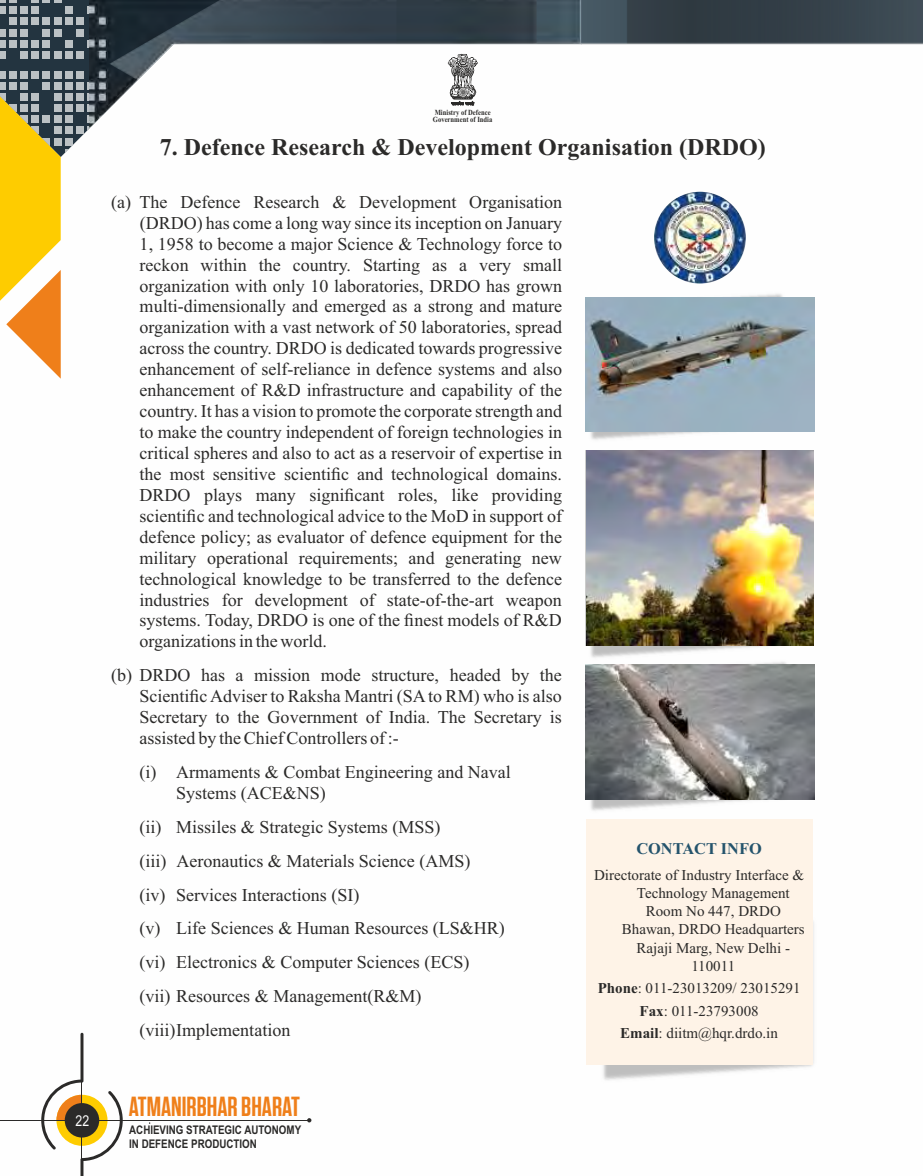
<style>
.page{position:relative;width:923px;height:1176px;background:#fff}
.page>*{position:absolute;margin:0;border:0;box-sizing:border-box;transform-origin:0 0}
.t1{font:600 27.6px "Tungsten";color:#ef7f1a}
.t2{font:700 24px "Times New Roman";color:#2b2a29}
.t3{font:18px/21px "Times New Roman";color:#2b2a29;text-align:justify}
.t4{font:700 16.35px "Times New Roman";color:#24536c}
.t5{font:15px "Times New Roman";color:#2b2a29}
.t6{font:15px "Arial Narrow";color:#fefefe}
.t7{font:700 11.85px/13.6px "Arial Narrow";color:#2b2a29}
.t8{font:700 7.8px/7.2px "Times New Roman";color:#2b2a29;scale:.85 1}
.s1{font-weight:700}
</style>
<div class="page">
<hr style="left:0;top:1120px;width:309px;height:1px;background:#2b2a29">
<svg style="left:307px;top:1118px;width:4px;height:4px"></svg>
<svg style="left:41px;top:1033px;width:82px;height:143px"></svg>
<div style="left:65px;top:1103px;width:34px;height:34px;background:#2b2a29;border-radius:50%"></div>
<svg style="left:0;top:0;width:89px;height:157px;background:#354550"></svg>
<div style="left:0;top:51px;width:6px;height:8px;background:#bbc1c4"></div>
<div style="left:0;top:40px;width:6px;height:8px;background:#bbc1c4"></div>
<div style="left:0;top:29px;width:6px;height:7px;background:#bbc1c4"></div>
<div style="left:0;top:6px;width:6px;height:8px;background:#bbc1c4"></div>
<div style="left:9px;top:40px;width:8px;height:8px;background:#bbc1c4"></div>
<div style="left:9px;top:29px;width:8px;height:7px;background:#bbc1c4"></div>
<div style="left:9px;top:18px;width:8px;height:7px;background:#bbc1c4"></div>
<div style="left:9px;top:6px;width:8px;height:8px;background:#bbc1c4"></div>
<div style="left:20px;top:51px;width:8px;height:8px;background:#bbc1c4"></div>
<div style="left:20px;top:40px;width:8px;height:8px;background:#bbc1c4"></div>
<div style="left:20px;top:29px;width:8px;height:7px;background:#bbc1c4"></div>
<div style="left:20px;top:18px;width:8px;height:7px;background:#bbc1c4"></div>
<div style="left:20px;top:6px;width:8px;height:8px;background:#bbc1c4"></div>
<div style="left:31px;top:51px;width:8px;height:8px;background:#bbc1c4"></div>
<div style="left:31px;top:40px;width:8px;height:8px;background:#bbc1c4"></div>
<div style="left:31px;top:18px;width:8px;height:7px;background:#bbc1c4"></div>
<div style="left:31px;top:6px;width:8px;height:8px;background:#bbc1c4"></div>
<div style="left:43px;top:51px;width:7px;height:8px;background:#bbc1c4"></div>
<div style="left:43px;top:40px;width:7px;height:8px;background:#bbc1c4"></div>
<div style="left:43px;top:29px;width:7px;height:7px;background:#bbc1c4"></div>
<div style="left:43px;top:18px;width:7px;height:7px;background:#bbc1c4"></div>
<div style="left:54px;top:51px;width:7px;height:8px;background:#bbc1c4"></div>
<div style="left:54px;top:29px;width:7px;height:7px;background:#bbc1c4"></div>
<div style="left:54px;top:18px;width:7px;height:7px;background:#bbc1c4"></div>
<svg style="left:0;top:0;width:61px;height:8px"></svg>
<div style="left:65px;top:51px;width:8px;height:8px;background:#bbc1c4"></div>
<div style="left:65px;top:40px;width:8px;height:8px;background:#bbc1c4"></div>
<div style="left:65px;top:18px;width:8px;height:7px;background:#bbc1c4"></div>
<div style="left:65px;top:6px;width:8px;height:8px;background:#bbc1c4"></div>
<div style="left:76px;top:51px;width:8px;height:8px;background:#bbc1c4"></div>
<div style="left:76px;top:29px;width:8px;height:7px;background:#bbc1c4"></div>
<div style="left:76px;top:18px;width:8px;height:7px;background:#bbc1c4"></div>
<div style="left:87px;top:40px;width:8px;height:8px;background:#bbc1c4"></div>
<div style="left:87px;top:6px;width:8px;height:8px;background:#bbc1c4"></div>
<div style="left:87px;top:82px;width:8px;height:8px;background:#bbc1c4"></div>
<div style="left:87px;top:93px;width:8px;height:8px;background:#bbc1c4"></div>
<div style="left:87px;top:104px;width:8px;height:8px;background:#bbc1c4"></div>
<div style="left:87px;top:115px;width:8px;height:8px;background:#bbc1c4"></div>
<div style="left:87px;top:127px;width:8px;height:7px;background:#fefefe"></div>
<div style="left:87px;top:138px;width:8px;height:7px;background:#fefefe"></div>
<div style="left:87px;top:149px;width:8px;height:8px;background:#fefefe"></div>
<div style="left:76px;top:71px;width:8px;height:7px;background:#bbc1c4"></div>
<div style="left:76px;top:82px;width:8px;height:8px;background:#bbc1c4"></div>
<div style="left:76px;top:93px;width:8px;height:8px;background:#bbc1c4"></div>
<div style="left:76px;top:104px;width:8px;height:8px;background:#bbc1c4"></div>
<div style="left:76px;top:127px;width:8px;height:7px;background:#bbc1c4"></div>
<div style="left:65px;top:71px;width:8px;height:7px;background:#bbc1c4"></div>
<div style="left:65px;top:82px;width:8px;height:8px;background:#bbc1c4"></div>
<div style="left:65px;top:93px;width:8px;height:8px;background:#bbc1c4"></div>
<div style="left:65px;top:104px;width:8px;height:8px;background:#bbc1c4"></div>
<div style="left:65px;top:115px;width:8px;height:8px;background:#bbc1c4"></div>
<div style="left:65px;top:127px;width:8px;height:7px;background:#bbc1c4"></div>
<div style="left:65px;top:138px;width:8px;height:7px;background:#bbc1c4"></div>
<div style="left:65px;top:149px;width:8px;height:8px;background:#fefefe"></div>
<div style="left:54px;top:71px;width:7px;height:7px;background:#bbc1c4"></div>
<div style="left:54px;top:82px;width:7px;height:8px;background:#bbc1c4"></div>
<div style="left:43px;top:71px;width:7px;height:7px;background:#bbc1c4"></div>
<div style="left:43px;top:82px;width:7px;height:8px;background:#bbc1c4"></div>
<div style="left:31px;top:71px;width:8px;height:7px;background:#bbc1c4"></div>
<div style="left:20px;top:71px;width:8px;height:7px;background:#bbc1c4"></div>
<div style="left:20px;top:82px;width:8px;height:8px;background:#bbc1c4"></div>
<div style="left:9px;top:71px;width:8px;height:7px;background:#bbc1c4"></div>
<div style="left:9px;top:82px;width:8px;height:8px;background:#bbc1c4"></div>
<div style="left:0;top:71px;width:6px;height:7px;background:#bbc1c4"></div>
<div style="left:0;top:82px;width:6px;height:8px;background:#bbc1c4"></div>
<img style="left:89px;top:0;width:492px;height:129px">
<img style="left:109px;top:0;width:427px;height:129px">
<div style="left:581px;top:0;width:45px;height:44px;background:#455762"></div>
<img style="left:626px;top:0;width:296px;height:44px">
<svg style="left:0;top:87px;width:61px;height:292px"></svg>
<img style="left:590px;top:294px;width:193px;height:146px">
<img style="left:585px;top:297px;width:229px;height:135px">
<img style="left:590px;top:646px;width:178px;height:11px">
<img style="left:586px;top:450px;width:227px;height:196px">
<img style="left:585px;top:657px;width:206px;height:154px">
<img style="left:585px;top:665px;width:229px;height:134px">
<img style="left:603px;top:914px;width:211px;height:166px">
<div style="left:586px;top:820px;width:226px;height:245px;background:#fef3e7"></div>
<svg style="left:447px;top:54px;width:31px;height:52px"></svg>
<img style="left:654px;top:192px;width:91px;height:91px;border-radius:50%">
<p class="t6" style="left:76px;top:1115px;width:15px">22</p>
<p class="t8" style="left:433px;top:110px;width:72px">Ministry of Defence<br>Government of India</p>
<h2 class="t2" style="left:160px;top:138px;width:607px">7. Defence Research &amp; Development Organisation (DRDO)</h2>
<p class="t3" style="left:140px;top:193px;width:424px;text-indent:-28px">(a) The Defence Research &amp; Development Organisation (DRDO) has come a long way since its inception on January 1, 1958 to become a major Science &amp; Technology force to reckon within the country. Starting as a very small organization with only 10 laboratories, DRDO has grown multi-dimensionally and emerged as a strong and mature organization with a vast network of 50 laboratories, spread across the country. DRDO is dedicated towards progressive enhancement of self-reliance in defence systems and also enhancement of R&amp;D infrastructure and capability of the country. It has a vision to promote the corporate strength and to make the country independent of foreign technologies in critical spheres and also to act as a reservoir of expertise in the most sensitive scientific and technological domains.<br>DRDO plays many significant roles, like providing scientific and technological advice to the MoD in support of defence policy; as evaluator of defence equipment for the military operational requirements; and generating new technological knowledge to be transferred to the defence industries for development of state-of-the-art weapon systems. Today, DRDO is one of the finest models of R&amp;D organizations in the world.</p>
<p class="t3" style="left:139px;top:666px;width:424px;text-indent:-28px">(b) DRDO has a mission mode structure, headed by the Scientific Adviser to Raksha Mantri (SA to RM) who is also Secretary to the Government of India. The Secretary is assisted by the Chief Controllers of :-</p>
<p class="t3" style="left:176px;top:763px;width:336px;text-indent:-37px">(i) Armaments &amp; Combat Engineering and Naval<br>Systems (ACE&amp;NS)</p>
<p class="t3" style="left:139px;top:818px;width:302px">(ii) Missiles &amp; Strategic Systems (MSS)</p>
<p class="t3" style="left:139px;top:852px;width:332px">(iii) Aeronautics &amp; Materials Science (AMS)</p>
<p class="t3" style="left:139px;top:886px;width:221px">(iv) Services Interactions (SI)</p>
<p class="t3" style="left:139px;top:913px;width:367px;line-height:33.9px;text-align:left">(v) Life Sciences &amp; Human Resources (LS&amp;HR) (vi) Electronics &amp; Computer Sciences (ECS) (vii) Resources &amp; Management(R&amp;M)</p>
<p class="t3" style="left:139px;top:1021px;width:152px">(viii) Implementation</p>
<h1 class="t1" style="left:129px;top:1093px;width:173px">ATMANIRBHAR BHARAT</h1>
<p class="t7" style="left:129px;top:1124px;width:173px">ACHIEVING STRATEGIC AUTONOMY<br>IN DEFENCE PRODUCTION</p>
<p class="t4" style="left:636px;top:843px;width:127px">CONTACT INFO</p>
<p class="t5" style="left:594px;top:869px;width:211px">Directorate of Industry Interface &amp;</p>
<p class="t5" style="left:636px;top:887px;width:154px">Technology Management</p>
<p class="t5" style="left:645px;top:906px;width:137px">Room No 447, DRDO</p>
<p class="t5" style="left:621px;top:924px;width:184px">Bhawan, DRDO Headquarters</p>
<p class="t5" style="left:636px;top:942px;width:155px">Rajaji Marg, New Delhi -</p>
<p class="t5" style="left:691px;top:960px;width:45px">110011</p>
<p class="t5" style="left:597px;top:983px;width:204px"><span class="s1">Phone</span>: 011-23013209/ 23015291</p>
<p class="t5" style="left:639px;top:1005px;width:121px"><span class="s1">Fax</span>: 011-23793008</p>
<p class="t5" style="left:620px;top:1028px;width:159px"><span class="s1">Email</span>: diitm@hqr.drdo.in</p>
</div>
